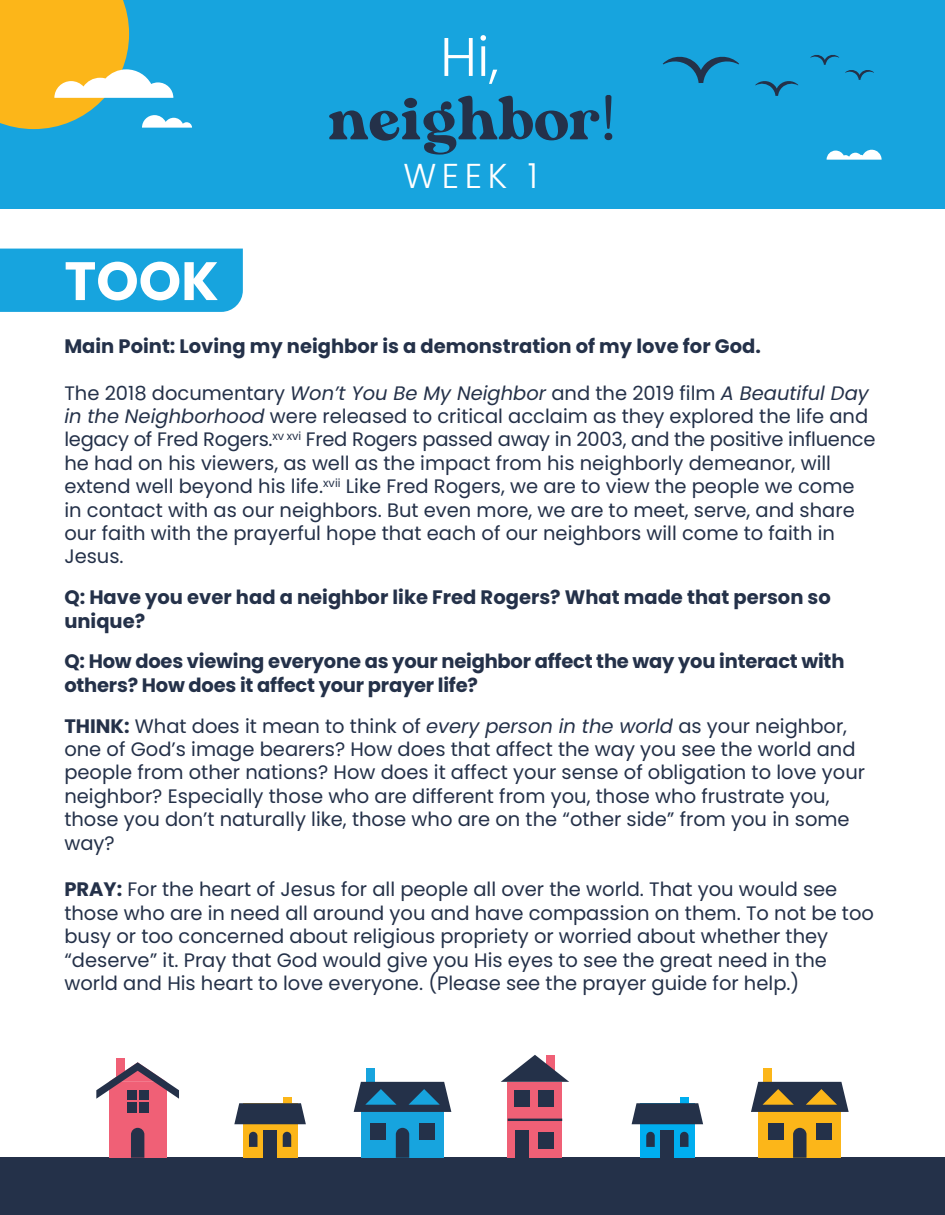
<style>
.page{position:relative;width:945px;height:1215px;background:#fff}
.page>*{position:absolute;margin:0;border:0;box-sizing:border-box;transform-origin:0 0}
.t1{font:61.5px "Mogena";letter-spacing:-.01em;color:#243149}
.t2{font:300 54.3px "Poppins";color:#fff}
.t3{font:700 54px "Poppins";color:#fff}
.t4{font:300 34.5px "Poppins";color:#fff}
.t5{font:19.5px/23.4px "Poppins";color:#243149}
.t6{font:700 19.5px/23.4px "Poppins";color:#243149}
.s1{font-family:"Recoleta Regular DEMO"}
.s2{font-style:italic}
.s3{font-weight:700}
</style>
<div class="page">
<div style="left:0;top:249px;width:243px;height:63px;background:#17a4de"></div>
<div style="left:0;top:0;width:945px;height:209px;background:#17a4de"></div>
<svg style="left:0;top:0;width:192px;height:129px"></svg>
<svg style="left:663px;top:56px;width:76px;height:27px"></svg>
<svg style="left:755px;top:81px;width:43px;height:15px"></svg>
<svg style="left:810px;top:55px;width:29px;height:10px"></svg>
<svg style="left:845px;top:70px;width:29px;height:10px"></svg>
<svg style="left:827px;top:150px;width:55px;height:10px"></svg>
<div style="left:0;top:1158px;width:945px;height:57px;background:#243149"></div>
<div style="left:508px;top:1082px;width:54px;height:76px;background:#f06076"></div>
<svg style="left:501px;top:1055px;width:68px;height:27px"></svg>
<hr style="left:508px;top:1119px;width:54px;height:2px;background:#243149">
<div style="left:514px;top:1090px;width:16px;height:17px;background:#243149"></div>
<div style="left:539px;top:1090px;width:15px;height:17px;background:#243149"></div>
<div style="left:539px;top:1132px;width:15px;height:16px;background:#243149"></div>
<div style="left:515px;top:1131px;width:13px;height:27px;background:#243149"></div>
<div style="left:361px;top:1082px;width:83px;height:76px;background:#17a4de"></div>
<div style="left:367px;top:1068px;width:8px;height:17px;background:#17a4de"></div>
<svg style="left:354px;top:1082px;width:97px;height:30px"></svg>
<div style="left:419px;top:1123px;width:16px;height:17px;background:#243149"></div>
<div style="left:371px;top:1123px;width:15px;height:17px;background:#243149"></div>
<svg style="left:396px;top:1128px;width:13px;height:30px"></svg>
<div style="left:759px;top:1082px;width:82px;height:76px;background:#fcb619"></div>
<div style="left:764px;top:1068px;width:8px;height:17px;background:#fcb619"></div>
<svg style="left:751px;top:1082px;width:98px;height:30px"></svg>
<div style="left:816px;top:1123px;width:16px;height:17px;background:#243149"></div>
<div style="left:768px;top:1123px;width:16px;height:17px;background:#243149"></div>
<svg style="left:793px;top:1128px;width:14px;height:30px"></svg>
<div style="left:109px;top:1082px;width:58px;height:76px;background:#f06076"></div>
<div style="left:117px;top:1058px;width:8px;height:21px;background:#f06076"></div>
<svg style="left:131px;top:1128px;width:13px;height:30px"></svg>
<svg style="left:96px;top:1062px;width:83px;height:50px"></svg>
<div style="left:243px;top:1103px;width:54px;height:55px;background:#fcb619"></div>
<div style="left:283px;top:1097px;width:9px;height:21px;background:#fcb619"></div>
<svg style="left:234px;top:1103px;width:72px;height:21px;background:#364256"></svg>
<svg style="left:283px;top:1132px;width:8px;height:15px"></svg>
<svg style="left:249px;top:1132px;width:8px;height:15px"></svg>
<div style="left:263px;top:1131px;width:14px;height:27px;background:#243149"></div>
<div style="left:640px;top:1103px;width:55px;height:55px;background:#00aeef"></div>
<div style="left:681px;top:1097px;width:8px;height:21px;background:#00aeef"></div>
<svg style="left:632px;top:1103px;width:71px;height:21px"></svg>
<svg style="left:680px;top:1132px;width:9px;height:15px"></svg>
<svg style="left:646px;top:1132px;width:9px;height:15px"></svg>
<div style="left:661px;top:1131px;width:13px;height:27px;background:#243149"></div>
<h2 class="t2" style="left:440px;top:25px;width:60px">Hi,</h2>
<h1 class="t1" style="left:329px;top:96px;width:288px">neighbor<span class="s1">!</span></h1>
<h3 class="t4" style="left:404px;top:156px;width:136px">WEEK 1</h3>
<h3 class="t3" style="left:64px;top:250px;width:156px">TOOK</h3>
<p class="t6" style="left:64px;top:334px;width:698px">Main Point: Loving my neighbor is a demonstration of my love for God.</p>
<p class="t5" style="left:64px;top:381px;width:813px">The 2018 documentary <span class="s2">Won’t You Be My Neighbor</span> and the 2019 film <span class="s2">A Beautiful Day in the Neighborhood</span> were released to critical acclaim as they explored the life and legacy of Fred Rogers.<sup>xv</sup> <sup>xvi</sup> Fred Rogers passed away in 2003, and the positive influence he had on his viewers, as well as the impact from his neighborly demeanor, will extend well beyond his life.<sup>xvii</sup> Like Fred Rogers, we are to view the people we come in contact with as our neighbors. But even more, we are to meet, serve, and share our faith with the prayerful hope that each of our neighbors will come to faith in Jesus.</p>
<p class="t6" style="left:64px;top:586px;width:768px">Q: Have you ever had a neighbor like Fred Rogers? What made that person so unique?</p>
<p class="t6" style="left:64px;top:650px;width:782px">Q: How does viewing everyone as your neighbor affect the way you interact with others? How does it affect your prayer life?</p>
<p class="t5" style="left:64px;top:714px;width:802px"><span class="s3">THINK:</span> What does it mean to think of <span class="s2">every person in the world</span> as your neighbor, one of God’s image bearers? How does that affect the way you see the world and people from other nations? How does it affect your sense of obligation to love your neighbor? Especially those who are different from you, those who frustrate you, those you don’t naturally like, those who are on the “other side” from you in some way?</p>
<p class="t5" style="left:64px;top:878px;width:811px"><span class="s3">PRAY:</span> For the heart of Jesus for all people all over the world. That you would see those who are in need all around you and have compassion on them. To not be too busy or too concerned about religious propriety or worried about whether they “deserve” it. Pray that God would give you His eyes to see the great need in the world and His heart to love everyone. (Please see the prayer guide for help.)</p>
</div>
